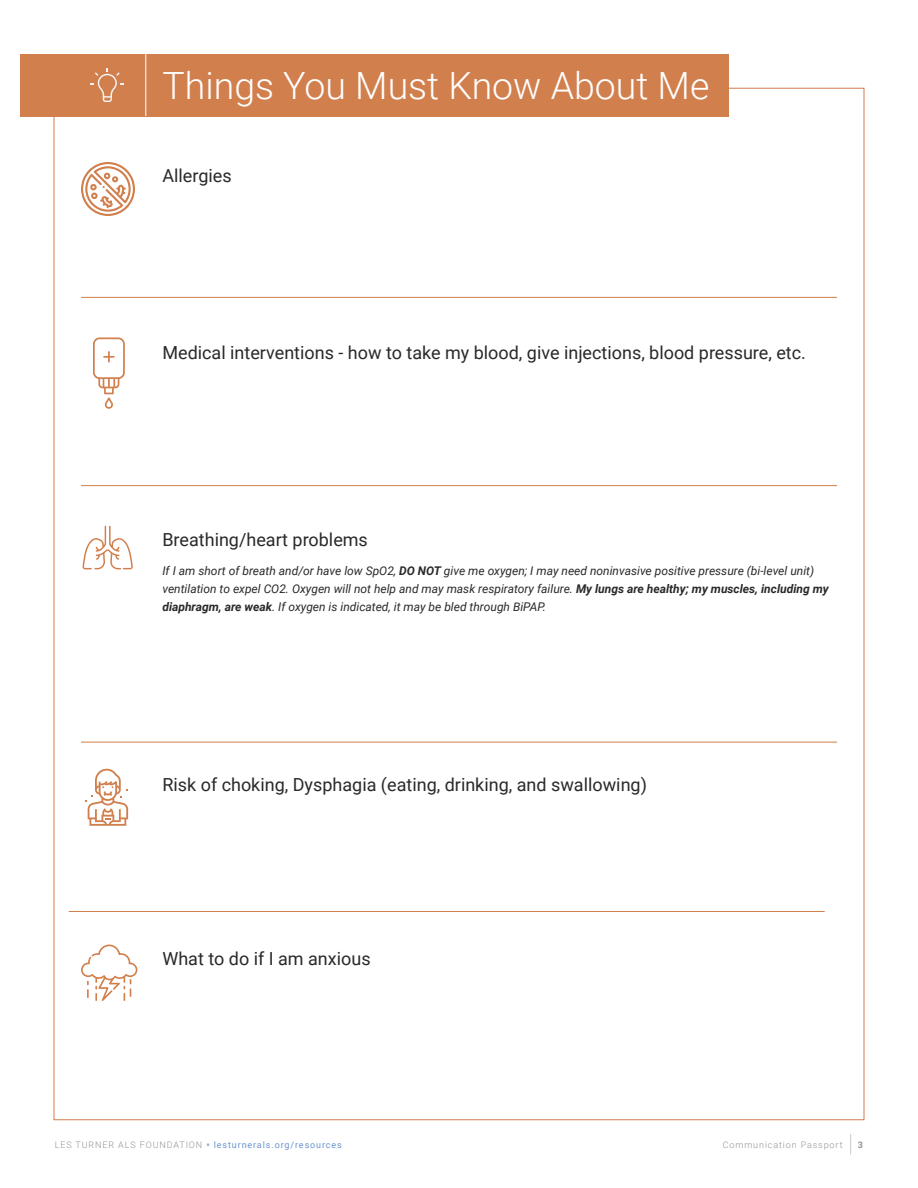
<style>
.page{position:relative;width:918px;height:1188px;background:#fff}
.page>*{position:absolute;margin:0;border:0;box-sizing:border-box;transform-origin:0 0}
.t1{font:300 37.5px "Roboto";color:#fff}
.t2{font:18px "Roboto";color:#292929}
.t3{font:italic 12px/18px "Roboto";color:#292929}
.t4{font:9px "Roboto";letter-spacing:.1em;color:#6894cc}
.t5{font:300 9px "Roboto";letter-spacing:.1em;color:#939393}
.t6{font:700 9px "Roboto";color:#939393}
.s1{font-weight:700}
.s2{font-weight:300;color:#939393}
.s3{font-family:"Open Sans";font-weight:700;color:#9ab3db}
</style>
<div class="page">
<svg style="left:850px;top:1134px;width:1px;height:21px"></svg>
<div style="left:21px;top:54px;width:708px;height:62px;background:#d17f4d"></div>
<hr style="left:81px;top:297px;width:756px;height:1px;background:#d17f4d">
<hr style="left:81px;top:485px;width:756px;height:1px;background:#d17f4d">
<hr style="left:81px;top:742px;width:756px;height:1px;background:#d17f4d">
<svg style="left:81px;top:162px;width:54px;height:54px"></svg>
<svg style="left:93px;top:338px;width:32px;height:71px"></svg>
<svg style="left:85px;top:769px;width:43px;height:57px"></svg>
<svg style="left:82px;top:526px;width:51px;height:43px"></svg>
<hr style="left:69px;top:911px;width:756px;height:1px;background:#d17f4d">
<svg style="left:81px;top:945px;width:56px;height:56px"></svg>
<svg style="left:90px;top:68px;width:34px;height:34px"></svg>
<hr style="left:145px;top:54px;width:1px;height:62px;background:#fff">
<p class="t1" style="left:162px;top:60px;width:549px">Things You Must Know About Me</p>
<p class="t2" style="left:162px;top:163px;width:71px">Allergies</p>
<p class="t2" style="left:162px;top:339px;width:645px">Medical interventions - how to take my blood, give injections, blood pressure, etc.</p>
<p class="t2" style="left:162px;top:527px;width:207px">Breathing/heart problems</p>
<p class="t3" style="left:162px;top:562px;width:668px">If I am short of breath and/or have low SpO2, <span class="s1">DO NOT</span> give me oxygen; I may need noninvasive positive pressure (bi-level unit) ventilation to expel CO2. Oxygen will not help and may mask respiratory failure. <span class="s1">My lungs are healthy; my muscles, including my diaphragm, are weak</span>. If oxygen is indicated, it may be bled through BiPAP.</p>
<p class="t2" style="left:162px;top:771px;width:486px">Risk of choking, Dysphagia (eating, drinking, and swallowing)</p>
<p class="t2" style="left:162px;top:946px;width:210px">What to do if I am anxious</p>
<p class="t4" style="left:55px;top:1138px;width:289px"><span class="s2">LES TURNER ALS FOUNDATION</span> <span class="s3">•</span> lesturnerals.org/resources</p>
<p class="t5" style="left:723px;top:1138px;width:121px">Communication Passport</p>
<p class="t6" style="left:858px;top:1138px;width:7px">3</p>
</div>
